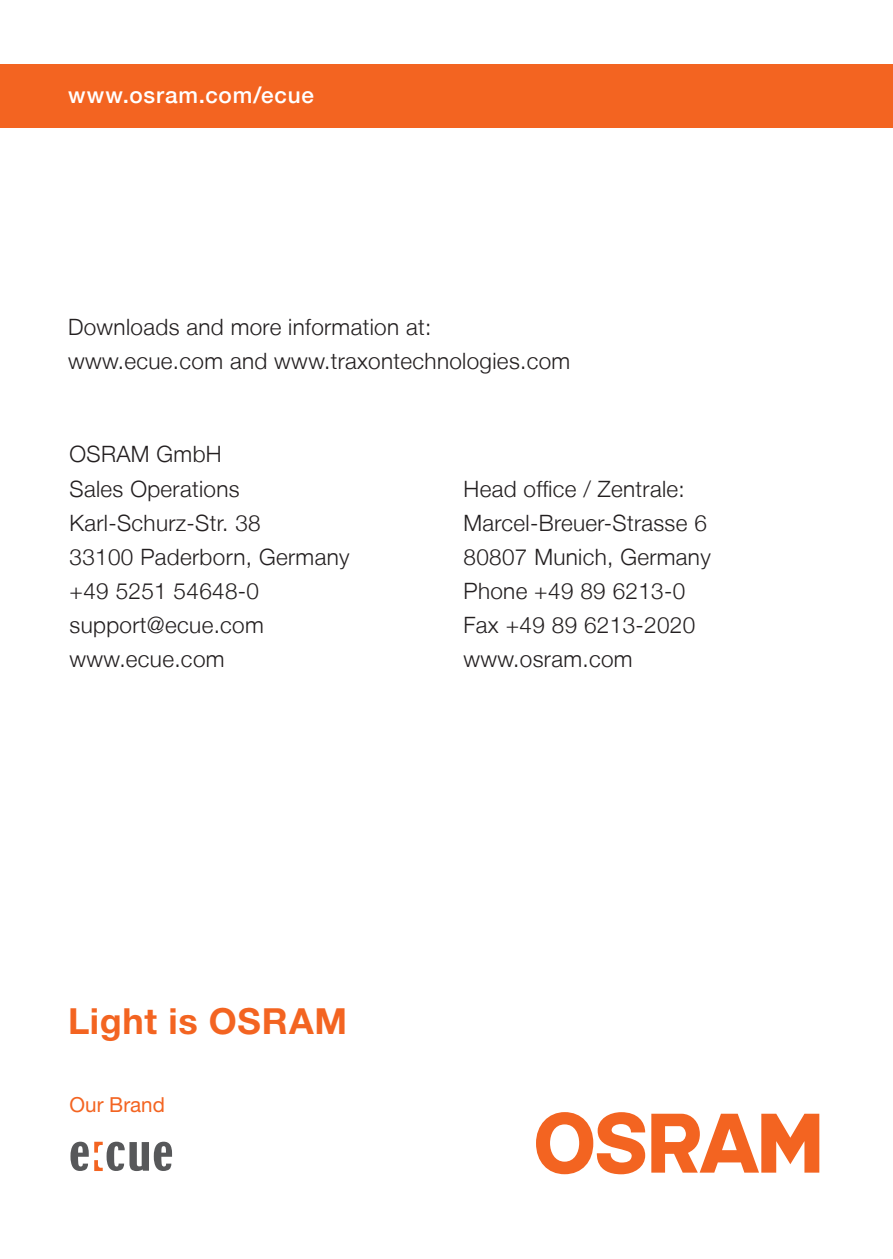
<style>
.page{position:relative;width:893px;height:1259px;background:#fff}
.page>*{position:absolute;margin:0;border:0;box-sizing:border-box;transform-origin:0 0}
.t1{font:700 36px "Helvetica Neue LT Pro";letter-spacing:.02em;color:#f36421}
.t2{font:300 22.5px/33.9px "Helvetica Neue LT";letter-spacing:.015em;color:#231f20}
.t3{font:500 22.5px "Helvetica Neue LT";letter-spacing:.035em;color:#fff}
.t4{font:20.7px "Helvetica Neue LT Pro";color:#f36421}
</style>
<div class="page">
<svg style="left:536px;top:1112px;width:283px;height:62px"></svg>
<svg style="left:70px;top:1141px;width:102px;height:30px"></svg>
<div style="left:0;top:64px;width:893px;height:64px;background:#f36421"></div>
<p class="t3" style="left:68px;top:81px;width:247px">www.osram.com/ecue</p>
<p class="t2" style="left:68px;top:310px;width:504px">Downloads and more information at: www.ecue.com and www.traxontechnologies.com</p>
<p class="t2" style="left:70px;top:437px;width:281px">OSRAM GmbH<br>Sales Operations<br>Karl-Schurz-Str. 38<br>33100 Paderborn, Germany +49 5251 54648-0 support@ecue.com www.ecue.com</p>
<p class="t2" style="left:463px;top:471px;width:249px">Head office / Zentrale:<br>Marcel-Breuer-Strasse 6<br>80807 Munich, Germany<br>Phone +49 89 6213-0<br>Fax +49 89 6213-2020 www.osram.com</p>
<h1 class="t1" style="left:68px;top:998px;width:281px">Light is OSRAM</h1>
<p class="t4" style="left:70px;top:1092px;width:97px">Our Brand</p>
</div>
